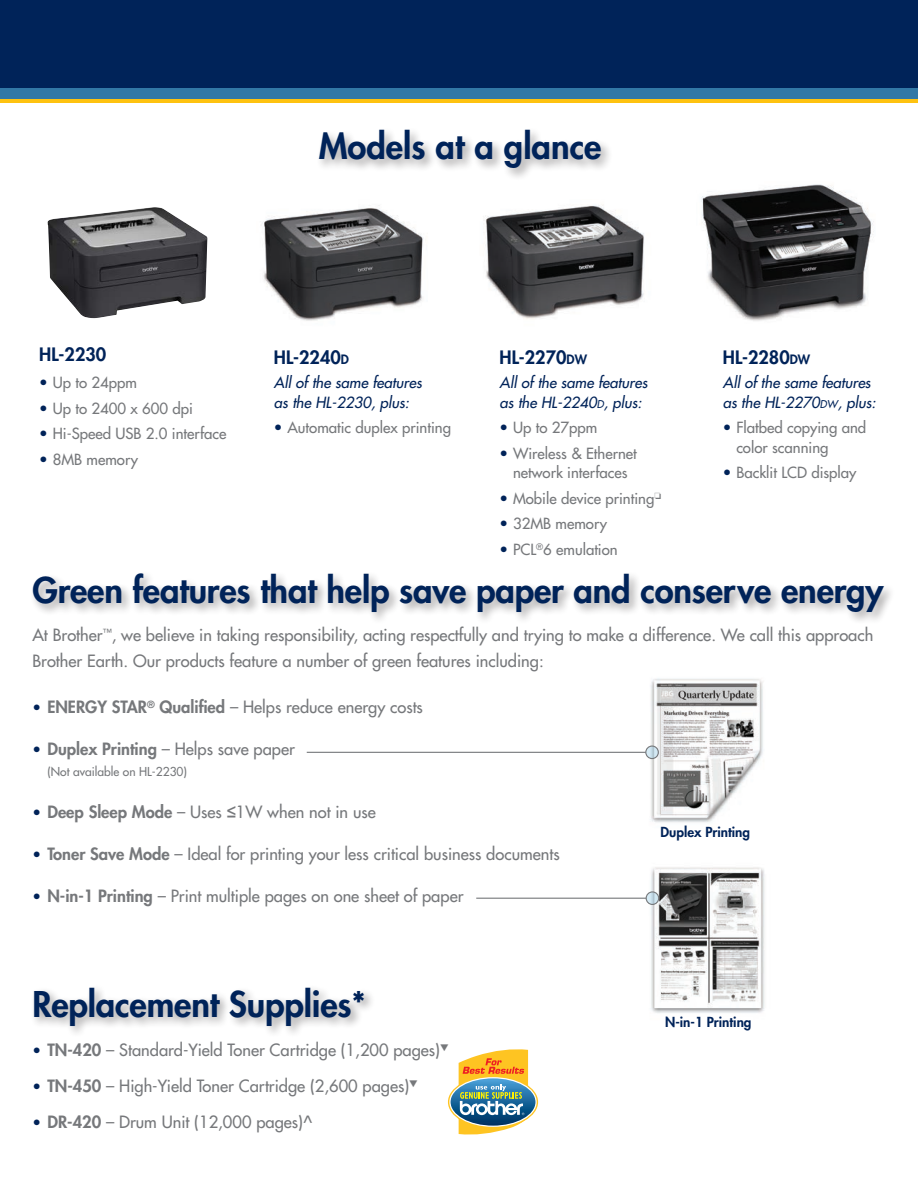
<style>
.page{position:relative;width:918px;height:1188px;background:#fff}
.page>*{position:absolute;margin:0;border:0;box-sizing:border-box;transform-origin:0 0}
.t1{font:800 34.5px "Futura";letter-spacing:-.005em;color:#002359}
.t2{font:800 18px "Futura";color:#002359}
.t3{font:16.5px/25.5px "Futura";color:#76787b}
.t4{font:15px/19.5px "Futura";color:#76787b}
.t5{font:italic 15px/19.5px "Futura";color:#002359}
.t6{font:800 13.5px "Futura";color:#002359}
.t7{font:12px "Futura";color:#76787b}
.s1{font-size:12.6px}
.s2{color:#002359}
.s3{font-size:10.5px}
.s4{font-size:15px;color:#002359}
.s5{font-weight:800}
.s6{font-weight:500}
</style>
<div class="page">
<img style="left:640px;top:678px;width:123px;height:145px">
<img style="left:640px;top:867px;width:125px;height:146px">
<hr style="left:307px;top:752px;width:339px;height:1px;background:#76787b">
<svg style="left:646px;top:746px;width:12px;height:13px"></svg>
<div style="left:645px;top:746px;width:14px;height:13px;border:1px solid #76787b;border-radius:50%"></div>
<hr style="left:476px;top:898px;width:170px;height:1px;background:#76787b">
<svg style="left:646px;top:892px;width:13px;height:13px"></svg>
<div style="left:646px;top:891px;width:13px;height:14px;border:1px solid #76787b;border-radius:50%"></div>
<div style="left:0;top:93px;width:918px;height:9px;background:#fec210"></div>
<div style="left:0;top:81px;width:918px;height:18px;background:#3278a6"></div>
<div style="left:0;top:0;width:918px;height:88px;background:#002359"></div>
<div style="left:316px;top:127px;width:298px;height:54px;background:#231f20;opacity:.4"></div>
<img style="left:263px;top:205px;width:161px;height:116px">
<img style="left:701px;top:184px;width:173px;height:137px">
<img style="left:483px;top:205px;width:161px;height:114px">
<div style="left:30px;top:571px;width:866px;height:54px;background:#231f20;opacity:.4"></div>
<svg style="left:450px;top:1049px;width:86px;height:86px"></svg>
<div style="left:31px;top:985px;width:345px;height:53px;background:#231f20;opacity:.4"></div>
<img style="left:48px;top:207px;width:160px;height:111px">
<p class="t1" style="left:319px;top:125px;width:284px">Models at a glance</p>
<p class="t2" style="left:39px;top:343px;width:68px">HL-2230</p>
<p class="t2" style="left:274px;top:345px;width:77px">HL-2240<span class="s1">d</span></p>
<p class="t2" style="left:500px;top:345px;width:89px">HL-2270<span class="s1">dw</span></p>
<p class="t2" style="left:723px;top:345px;width:89px">HL-2280<span class="s1">dw</span></p>
<p class="t4" style="left:39px;top:373px;width:99px"><span class="s2">•</span> Up to 24ppm</p>
<p class="t4" style="left:39px;top:399px;width:155px"><span class="s2">•</span> Up to 2400 x 600 dpi</p>
<p class="t4" style="left:39px;top:424px;width:189px"><span class="s2">•</span> Hi-Speed USB 2.0 interface</p>
<p class="t4" style="left:39px;top:450px;width:100px"><span class="s2">•</span> 8MB memory</p>
<p class="t5" style="left:274px;top:373px;width:149px">All of the same features as the HL-2230, plus:</p>
<p class="t4" style="left:274px;top:418px;width:179px"><span class="s2">•</span> Automatic duplex printing</p>
<p class="t5" style="left:500px;top:373px;width:149px">All of the same features as the HL-2240<span class="s3">d</span>, plus:</p>
<p class="t4" style="left:500px;top:418px;width:99px"><span class="s2">•</span> Up to 27ppm</p>
<p class="t4" style="left:500px;top:444px;width:139px;text-align:center"><span class="s2">•</span> Wireless &amp; Ethernet network interfaces</p>
<p class="t4" style="left:500px;top:489px;width:163px"><span class="s2">•</span> Mobile device printing❏</p>
<p class="t4" style="left:500px;top:514px;width:109px"><span class="s2">•</span> 32MB memory</p>
<p class="t4" style="left:500px;top:540px;width:120px"><span class="s2">•</span> PCL<sup>®</sup>6 emulation</p>
<p class="t5" style="left:723px;top:373px;width:154px">All of the same features as the HL-2270<span class="s3">dw</span>, plus:</p>
<p class="t4" style="left:736px;top:418px;width:131px;text-indent:-14px"><span class="s2">•</span> Flatbed copying and color scanning</p>
<p class="t4" style="left:723px;top:463px;width:135px"><span class="s2">•</span> Backlit LCD display</p>
<p class="t1" style="left:32px;top:569px;width:853px">Green features that help save paper and conserve energy</p>
<p class="t3" style="left:32px;top:622px;width:843px">At Brother<sup>™</sup>, we believe in taking responsibility, acting respectfully and trying to make a difference. We call this approach<br>Brother Earth. Our products feature a number of green features including:</p>
<p class="t3" style="left:32px;top:695px;width:392px"><span class="s4">•</span> <span class="s5">ENERGY STAR</span><sup>®</sup> <span class="s5">Qualified</span> – Helps reduce energy costs</p>
<p class="t3" style="left:32px;top:737px;width:264px"><span class="s4">•</span> <span class="s5">Duplex Printing</span> – Helps save paper</p>
<p class="t7" style="left:47px;top:764px;width:141px">(Not available on HL-2230)</p>
<p class="t3" style="left:32px;top:800px;width:345px"><span class="s4">•</span> <span class="s5">Deep Sleep Mode</span> – Uses <span class="s6">≤</span>1W when not in use</p>
<p class="t3" style="left:32px;top:842px;width:529px"><span class="s4">•</span> <span class="s5">Toner Save Mode</span> – Ideal for printing your less critical business documents</p>
<p class="t3" style="left:32px;top:884px;width:433px"><span class="s4">•</span> <span class="s5">N-in-1 Printing</span> – Print multiple pages on one sheet of paper</p>
<p class="t1" style="left:32px;top:982px;width:335px">Replacement Supplies*</p>
<p class="t3" style="left:32px;top:1038px;width:418px"><span class="s4">•</span> <span class="s5">TN-420</span> – Standard-Yield Toner Cartridge (1,200 pages)▼</p>
<p class="t3" style="left:32px;top:1074px;width:387px"><span class="s4">•</span> <span class="s5">TN-450</span> – High-Yield Toner Cartridge (2,600 pages)▼</p>
<p class="t3" style="left:32px;top:1110px;width:282px"><span class="s4">•</span> <span class="s5">DR-420</span> – Drum Unit (12,000 pages)^</p>
<p class="t6" style="left:661px;top:824px;width:91px">Duplex Printing</p>
<p class="t6" style="left:665px;top:1013px;width:88px">N-in-1 Printing</p>
</div>
